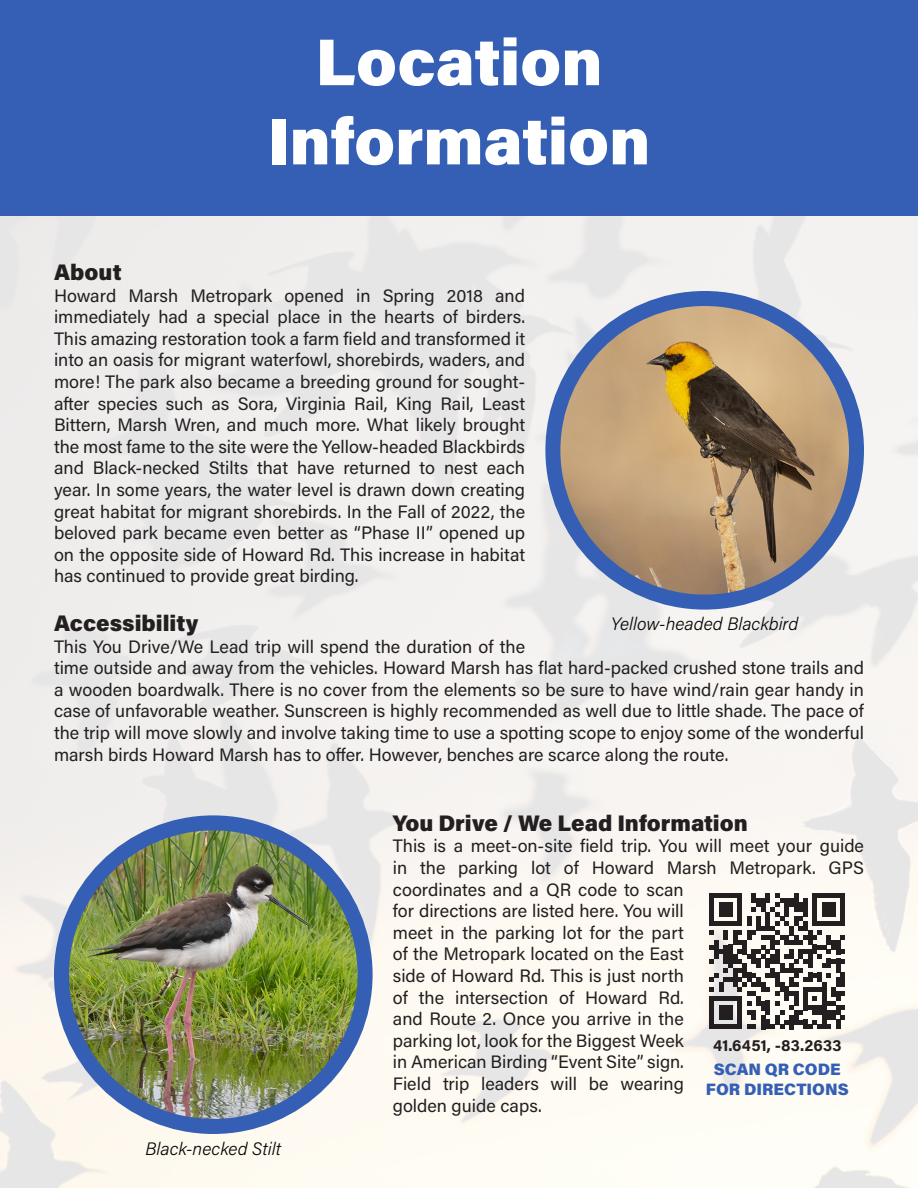
<style>
.page{position:relative;width:918px;height:1188px;background:#fff}
.page>*{position:absolute;margin:0;border:0;box-sizing:border-box;transform-origin:0 0}
.t1{font:900 66px "Acumin Pro";color:#fff}
.t2{font:900 22.5px "Acumin Pro";color:#231f20}
.t3{font:18px/21.6px "Acumin Pro";color:#231f20}
.t4{font:italic 300 18px "Acumin Pro";color:#040503}
.t5{font:900 16.5px "Acumin Pro";color:#345fb5}
.t6{font:700 16.35px "Acumin Pro";letter-spacing:.01em;color:#231f20}
</style>
<div class="page">
<img style="left:0;top:216px;width:918px;height:972px">
<div style="left:0;top:0;width:918px;height:216px;background:#345fb5"></div>
<hr style="left:917px;top:1094px;width:1px;height:94px;background:#345fb5">
<img style="left:553px;top:298px;width:303px;height:304px;border-radius:152px">
<div style="left:545px;top:291px;width:319px;height:319px;border:15px solid #345fb5;border-radius:50%"></div>
<img style="left:62px;top:829px;width:303px;height:292px">
<div style="left:54px;top:815px;width:319px;height:319px;border:15px solid #345fb5;border-radius:50%"></div>
<svg style="left:709px;top:893px;width:136px;height:136px"></svg>
<p class="t1" style="left:315px;top:15px;width:289px">Location</p>
<p class="t1" style="left:268px;top:95px;width:384px">Information</p>
<p class="t2" style="left:54px;top:256px;width:69px">About</p>
<p class="t3" style="left:54px;top:284px;width:473px;text-align:justify">Howard Marsh Metropark opened in Spring 2018 and immediately had a special place in the hearts of birders.<br>This amazing restoration took a farm field and transformed it into an oasis for migrant waterfowl, shorebirds, waders, and more! The park also became a breeding ground for sought&shy;after species such as Sora, Virginia Rail, King Rail, Least Bittern, Marsh Wren, and much more. What likely brought the most fame to the site were the Yellow-headed Blackbirds and Black-necked Stilts that have returned to nest each year. In some years, the water level is drawn down creating great habitat for migrant shorebirds. In the Fall of 2022, the beloved park became even better as “Phase II” opened up on the opposite side of Howard Rd. This increase in habitat has continued to provide great birding.</p>
<p class="t2" style="left:54px;top:607px;width:146px">Accessibility</p>
<p class="t3" style="left:54px;top:635px;width:812px">This You Drive/We Lead trip will spend the duration of the<br>time outside and away from the vehicles. Howard Marsh has flat hard-packed crushed stone trails and a wooden boardwalk. There is no cover from the elements so be sure to have wind/rain gear handy in case of unfavorable weather. Sunscreen is highly recommended as well due to little shade. The pace of the trip will move slowly and involve taking time to use a spotting scope to enjoy some of the wonderful marsh birds Howard Marsh has to offer. However, benches are scarce along the route.</p>
<p class="t4" style="left:611px;top:612px;width:189px">Yellow-headed Blackbird</p>
<p class="t4" style="left:145px;top:1136px;width:137px">Black-necked Stilt</p>
<p class="t2" style="left:393px;top:807px;width:357px">You Drive / We Lead Information</p>
<p class="t3" style="left:393px;top:835px;width:473px">This is a meet-on-site field trip. You will meet your guide in the parking lot of Howard Marsh Metropark. GPS coordinates and a QR code to scan<br>for directions are listed here. You will<br>meet in the parking lot for the part<br>of the Metropark located on the East<br>side of Howard Rd. This is just north<br>of the intersection of Howard Rd.<br>and Route 2. Once you arrive in the<br>parking lot, look for the Biggest Week<br>in American Birding “Event Site” sign.<br>Field trip leaders will be wearing<br>golden guide caps.</p>
<p class="t6" style="left:713px;top:1034px;width:130px">41.6451, -83.2633</p>
<p class="t5" style="left:714px;top:1058px;width:128px">SCAN QR CODE</p>
<p class="t5" style="left:706px;top:1078px;width:144px">FOR DIRECTIONS</p>
</div>
